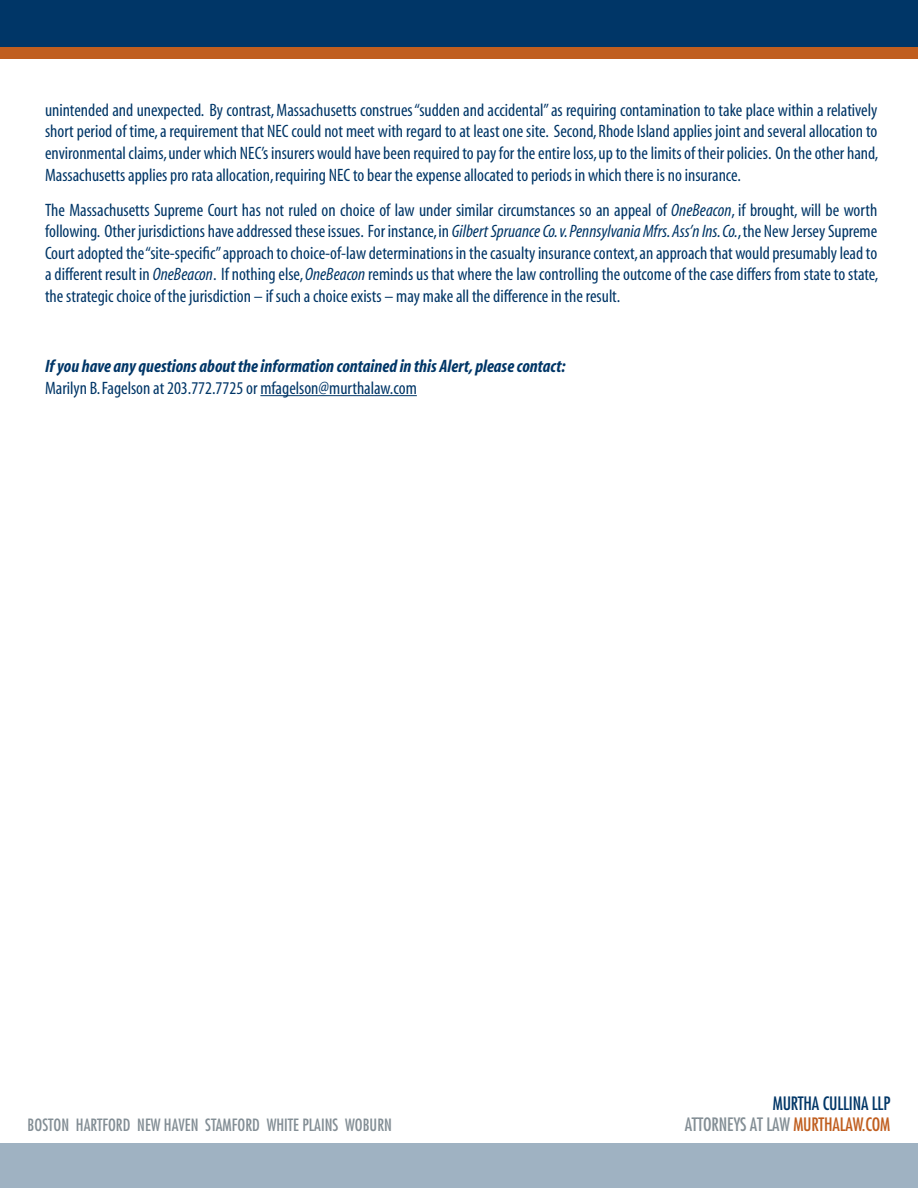
<style>
.page{position:relative;width:918px;height:1188px;background:#fff}
.page>*{position:absolute;margin:0;border:0;box-sizing:border-box;transform-origin:0 0}
.t1{font:condensed 18px/21.6px "Myriad";color:#003667;text-align:justify}
.t2{font:italic 700 condensed 18px/21.6px "Myriad";color:#003667}
.t3{font:500 condensed 18px "Futura LTCE";letter-spacing:-.01em;color:#838e95}
.t4{font:500 condensed 18px "Futura LTCE";letter-spacing:-.01em;color:#003667}
.t5{font:500 condensed 16.5px "Futura LTCE";color:#838e95}
.s1{font-style:italic}
.s2{font-weight:400;font-style:normal}
.s3{color:#c05e1f}
</style>
<div class="page">
<div style="left:0;top:0;width:918px;height:47px;background:#003667"></div>
<div style="left:0;top:47px;width:918px;height:12px;background:#c05e1f"></div>
<div style="left:0;top:1143px;width:918px;height:45px;background:#9fb2c2"></div>
<hr style="left:260px;top:395px;width:157px;height:1px;background:#003667">
<p class="t1" style="left:45px;top:100px;width:835px">unintended and unexpected. By contrast, Massachusetts construes “sudden and accidental” as requiring contamination to take place within a relatively short period of time, a requirement that NEC could not meet with regard to at least one site. Second, Rhode Island applies joint and several allocation to environmental claims, under which NEC’s insurers would have been required to pay for the entire loss, up to the limits of their policies. On the other hand, Massachusetts applies pro rata allocation, requiring NEC to bear the expense allocated to periods in which there is no insurance.</p>
<p class="t1" style="left:45px;top:200px;width:835px">The Massachusetts Supreme Court has not ruled on choice of law under similar circumstances so an appeal of <span class="s1">OneBeacon</span>, if brought, will be worth following. Other jurisdictions have addressed these issues. For instance, in <span class="s1">Gilbert Spruance Co. v. Pennsylvania Mfrs. Ass’n Ins. Co.</span>, the New Jersey Supreme Court adopted the “site-specific” approach to choice-of-law determinations in the casualty insurance context, an approach that would presumably lead to a different result in <span class="s1">OneBeacon</span>. If nothing else, <span class="s1">OneBeacon</span> reminds us that where the law controlling the outcome of the case differs from state to state, the strategic choice of the jurisdiction – if such a choice exists – may make all the difference in the result.</p>
<p class="t2" style="left:45px;top:356px;width:522px">If you have any questions about the information contained in this Alert, please contact:<br><span class="s2">Marilyn B. Fagelson at 203.772.7725 or mfagelson@murthalaw.com</span></p>
<p class="t4" style="left:773px;top:1093px;width:119px">MURTHA CULLINA LLP</p>
<p class="t5" style="left:28px;top:1115px;width:366px">BOSTON HARTFORD NEW HAVEN STAMFORD WHITE PLAINS WOBURN</p>
<p class="t3" style="left:685px;top:1114px;width:207px">ATTORNEYS AT LAW <span class="s3">MURTHALAW.COM</span></p>
</div>
